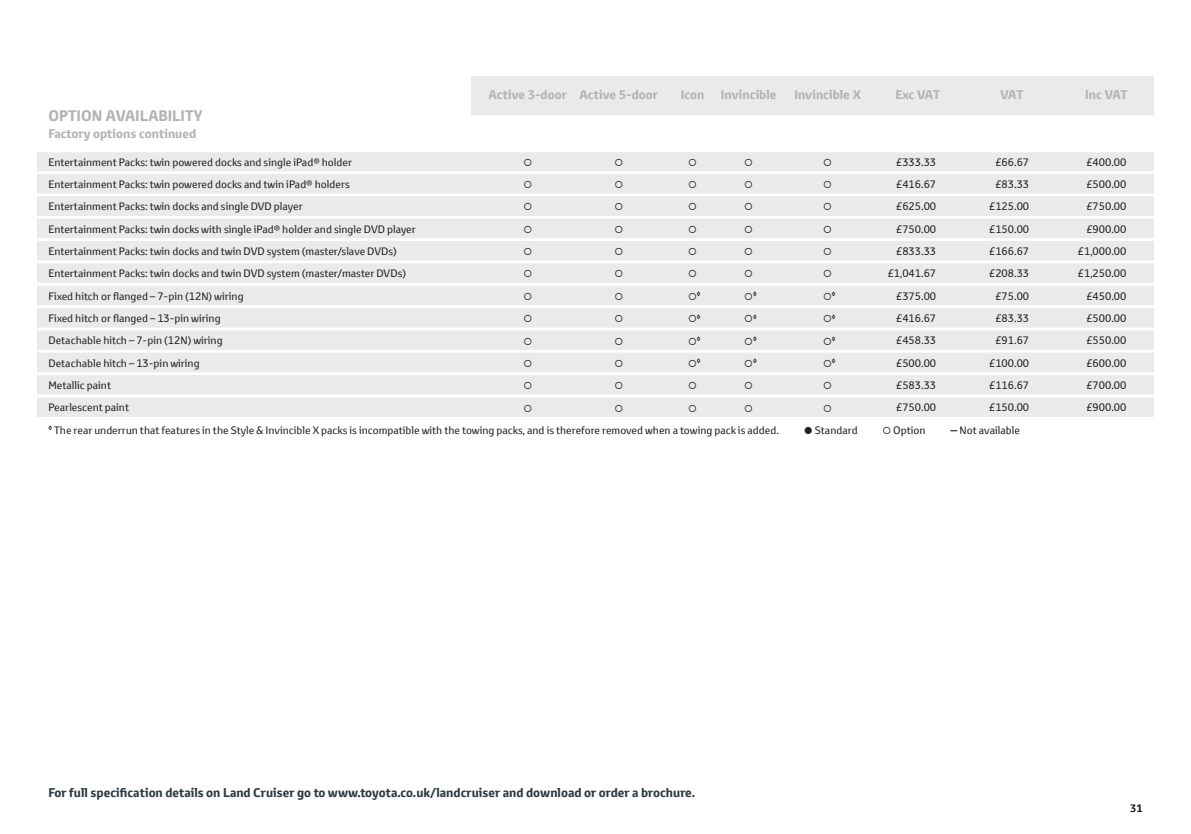
<style>
.page{position:relative;width:1191px;height:834px;background:#fff}
.page>*{position:absolute;margin:0;border:0;box-sizing:border-box;transform-origin:0 0}
.t1{font:700 14.88px "Toyota Text";color:#b1b4af}
.t2{font:700 12.25px "Toyota Text";color:#2d3941}
.t3{font:700 12.25px "Toyota Text";color:#b1b4af}
.t4{font:10.5px "Toyota Text";color:#231f20}
.t5{font:700 10.5px "Toyota Text";color:#231f20}
.t6{font:700 6.12px "Toyota Text";color:#231f20}
.s1{font-size:14px}
</style>
<div class="page">
<div style="left:37px;top:150px;width:1116px;height:267px;background:#eaebe9"></div>
<div style="left:471px;top:76px;width:682px;height:39px;background:#eaebe9"></div>
<hr style="left:37px;top:149px;width:1116px;height:3px;background:#fff">
<hr style="left:37px;top:171px;width:1116px;height:3px;background:#fff">
<hr style="left:37px;top:193px;width:1116px;height:3px;background:#fff">
<hr style="left:37px;top:216px;width:1116px;height:2px;background:#fff">
<hr style="left:37px;top:238px;width:1116px;height:3px;background:#fff">
<hr style="left:37px;top:260px;width:1116px;height:3px;background:#fff">
<hr style="left:37px;top:283px;width:1116px;height:2px;background:#fff">
<hr style="left:37px;top:305px;width:1116px;height:3px;background:#fff">
<hr style="left:37px;top:327px;width:1116px;height:3px;background:#fff">
<hr style="left:37px;top:350px;width:1116px;height:2px;background:#fff">
<hr style="left:37px;top:372px;width:1116px;height:3px;background:#fff">
<hr style="left:37px;top:394px;width:1116px;height:3px;background:#fff">
<p class="t3" style="left:488px;top:86px;width:171px">Active 3-door Active 5-door</p>
<p class="t3" style="left:681px;top:86px;width:25px">Icon</p>
<p class="t3" style="left:721px;top:86px;width:57px">Invincible</p>
<p class="t3" style="left:794px;top:86px;width:68px">Invincible X</p>
<p class="t3" style="left:895px;top:86px;width:46px">Exc VAT</p>
<p class="t3" style="left:1000px;top:86px;width:24px">VAT</p>
<p class="t3" style="left:1085px;top:86px;width:44px">Inc VAT</p>
<h1 class="t1" style="left:48px;top:106px;width:156px">OPTION AVAILABILITY</h1>
<p class="t3" style="left:48px;top:125px;width:149px">Factory options continued</p>
<p class="t4" style="left:48px;top:155px;width:305px">Entertainment Packs: twin powered docks and single iPad® holder</p>
<p class="t4" style="left:896px;top:155px;width:42px">£333.33</p>
<p class="t4" style="left:995px;top:155px;width:35px">£66.67</p>
<p class="t4" style="left:1086px;top:155px;width:42px">£400.00</p>
<p class="t4" style="left:48px;top:177px;width:303px">Entertainment Packs: twin powered docks and twin iPad® holders</p>
<p class="t4" style="left:896px;top:177px;width:42px">£416.67</p>
<p class="t4" style="left:995px;top:177px;width:35px">£83.33</p>
<p class="t4" style="left:1086px;top:177px;width:42px">£500.00</p>
<p class="t4" style="left:48px;top:199px;width:256px">Entertainment Packs: twin docks and single DVD player</p>
<p class="t4" style="left:896px;top:199px;width:42px">£625.00</p>
<p class="t4" style="left:989px;top:199px;width:42px">£125.00</p>
<p class="t4" style="left:1086px;top:199px;width:42px">£750.00</p>
<p class="t4" style="left:48px;top:222px;width:369px">Entertainment Packs: twin docks with single iPad® holder and single DVD player</p>
<p class="t4" style="left:896px;top:222px;width:42px">£750.00</p>
<p class="t4" style="left:989px;top:222px;width:42px">£150.00</p>
<p class="t4" style="left:1086px;top:222px;width:42px">£900.00</p>
<p class="t4" style="left:48px;top:244px;width:350px">Entertainment Packs: twin docks and twin DVD system (master/slave DVDs)</p>
<p class="t4" style="left:896px;top:244px;width:42px">£833.33</p>
<p class="t4" style="left:989px;top:244px;width:42px">£166.67</p>
<p class="t4" style="left:1078px;top:244px;width:50px">£1,000.00</p>
<p class="t4" style="left:48px;top:266px;width:359px">Entertainment Packs: twin docks and twin DVD system (master/master DVDs)</p>
<p class="t4" style="left:887px;top:266px;width:50px">£1,041.67</p>
<p class="t4" style="left:989px;top:266px;width:42px">£208.33</p>
<p class="t4" style="left:1078px;top:266px;width:50px">£1,250.00</p>
<p class="t4" style="left:48px;top:289px;width:197px">Fixed hitch or flanged – 7-pin (12N) wiring</p>
<p class="t6" style="left:688px;top:290px;width:14px">○◊</p>
<p class="t6" style="left:744px;top:290px;width:14px">○◊</p>
<p class="t6" style="left:823px;top:290px;width:14px">○◊</p>
<p class="t4" style="left:896px;top:289px;width:42px">£375.00</p>
<p class="t4" style="left:995px;top:289px;width:35px">£75.00</p>
<p class="t4" style="left:1086px;top:289px;width:42px">£450.00</p>
<p class="t4" style="left:48px;top:311px;width:174px">Fixed hitch or flanged – 13-pin wiring</p>
<p class="t6" style="left:688px;top:312px;width:14px">○◊</p>
<p class="t6" style="left:744px;top:312px;width:14px">○◊</p>
<p class="t6" style="left:823px;top:312px;width:14px">○◊</p>
<p class="t4" style="left:896px;top:311px;width:42px">£416.67</p>
<p class="t4" style="left:995px;top:311px;width:35px">£83.33</p>
<p class="t4" style="left:1086px;top:311px;width:42px">£500.00</p>
<p class="t4" style="left:48px;top:333px;width:176px">Detachable hitch – 7-pin (12N) wiring</p>
<p class="t6" style="left:688px;top:334px;width:14px">○◊</p>
<p class="t6" style="left:744px;top:334px;width:14px">○◊</p>
<p class="t6" style="left:823px;top:334px;width:14px">○◊</p>
<p class="t4" style="left:896px;top:333px;width:42px">£458.33</p>
<p class="t4" style="left:995px;top:333px;width:35px">£91.67</p>
<p class="t4" style="left:1086px;top:333px;width:42px">£550.00</p>
<p class="t4" style="left:48px;top:356px;width:153px">Detachable hitch – 13-pin wiring</p>
<p class="t6" style="left:688px;top:357px;width:14px">○◊</p>
<p class="t6" style="left:744px;top:357px;width:14px">○◊</p>
<p class="t6" style="left:823px;top:357px;width:14px">○◊</p>
<p class="t4" style="left:896px;top:356px;width:42px">£500.00</p>
<p class="t4" style="left:989px;top:356px;width:42px">£100.00</p>
<p class="t4" style="left:1086px;top:356px;width:42px">£600.00</p>
<p class="t4" style="left:48px;top:378px;width:64px">Metallic paint</p>
<p class="t4" style="left:896px;top:378px;width:42px">£583.33</p>
<p class="t4" style="left:989px;top:378px;width:42px">£116.67</p>
<p class="t4" style="left:1086px;top:378px;width:42px">£700.00</p>
<p class="t4" style="left:48px;top:400px;width:82px">Pearlescent paint</p>
<p class="t4" style="left:896px;top:400px;width:42px">£750.00</p>
<p class="t4" style="left:989px;top:400px;width:42px">£150.00</p>
<p class="t4" style="left:1086px;top:400px;width:42px">£900.00</p>
<p class="t4" style="left:48px;top:423px;width:732px"><sup>◊</sup> The rear underrun that features in the Style &amp; Invincible X packs is incompatible with the towing packs, and is therefore removed when a towing pack is added.</p>
<p class="t4" style="left:803px;top:423px;width:55px">● Standard</p>
<p class="t4" style="left:882px;top:423px;width:45px">○ Option</p>
<p class="t4" style="left:950px;top:423px;width:71px"><span class="s1">–</span> Not available</p>
<p class="t2" style="left:48px;top:784px;width:648px">For full specification details on Land Cruiser go to www.toyota.co.uk/landcruiser and download or order a brochure.</p>
<p class="t5" style="left:1130px;top:801px;width:14px">31</p>
</div>
